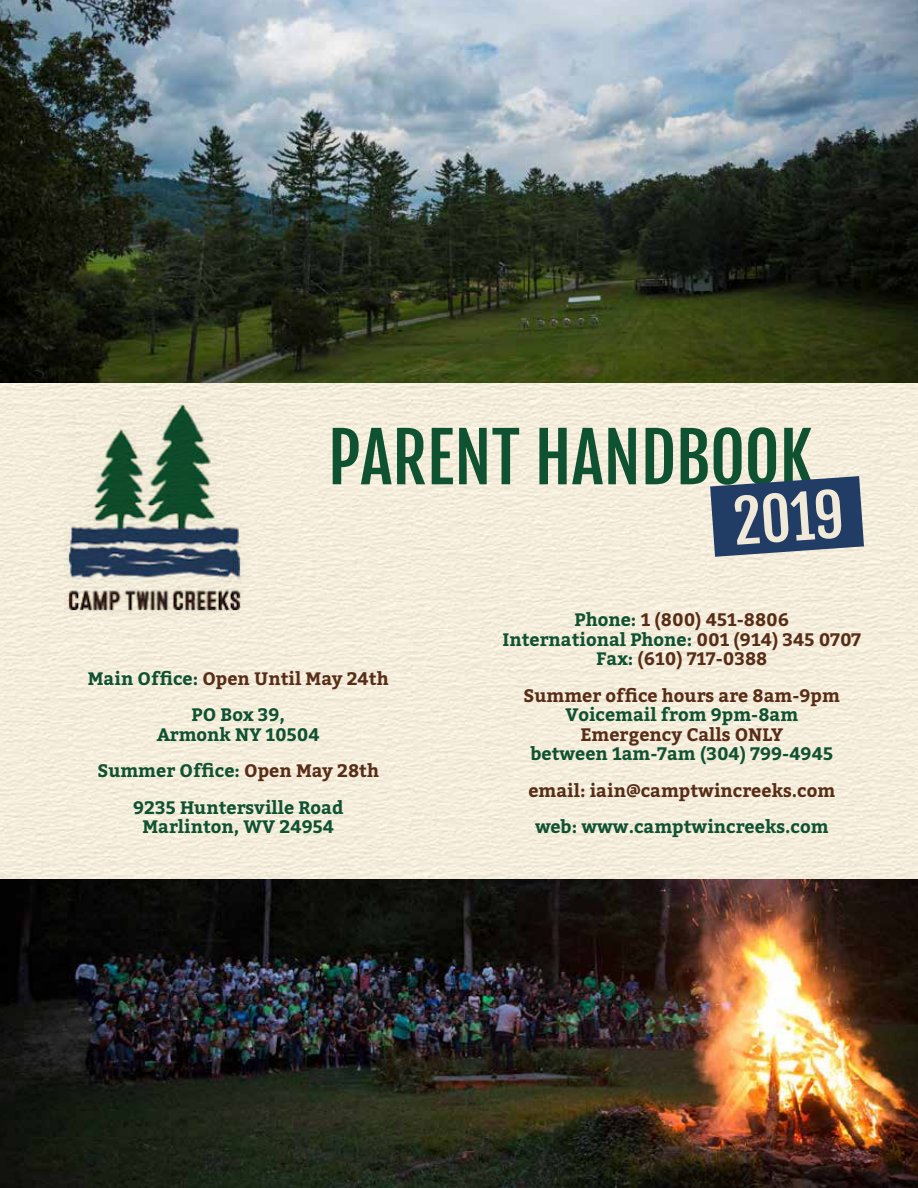
<style>
.page{position:relative;width:918px;height:1188px;background:#fff}
.page>*{position:absolute;margin:0;border:0;box-sizing:border-box;transform-origin:0 0}
.t1{font:67.65px "Fjalla One";color:#0f5232}
.t2{font:58.35px "Fjalla One";color:#f1ead8}
.t3{font:700 18px/36.5px "Bitter";color:#0f5232;text-align:center}
.t4{font:700 18px/19.5px "Bitter";color:#582d18;text-align:center}
.s1{color:#582d18}
.s2{color:#0f5232}
</style>
<div class="page">
<img style="left:0;top:382px;width:918px;height:498px">
<img style="left:0;top:0;width:918px;height:382px">
<img style="left:0;top:880px;width:918px;height:308px">
<img style="left:64px;top:400px;width:181px;height:214px">
<svg style="left:710px;top:476px;width:154px;height:81px;background:#425877"></svg>
<h1 class="t1" style="left:328px;top:416px;width:486px">PARENT HANDBOOK</h1>
<p class="t3" style="left:88px;top:660px;width:303px">Main Office: <span class="s1">Open Until May 24th<br></span>PO Box 39,</p>
<p class="t3" style="left:98px;top:716px;width:283px">Armonk NY 10504<br>Summer Office: <span class="s1">Open May 28th<br></span>9235 Huntersville Road</p>
<p class="t3" style="left:142px;top:808px;width:193px">Marlinton, WV 24954</p>
<h2 class="t2" style="left:730px;top:486px;width:113px;rotate:-4deg">2019</h2>
<p class="t4" style="left:502px;top:610px;width:360px"><span class="s2">Phone:</span> 1 (800) 451-8806<br><span class="s2">International Phone:</span> 001 (914) 345 0707<br><span class="s2">Fax:</span> (610) 717-0388</p>
<p class="t4" style="left:524px;top:685px;width:318px">Summer office hours are 8am-9pm</p>
<p class="t3" style="left:565px;top:696px;width:234px">Voicemail from 9pm-8am</p>
<p class="t4" style="left:580px;top:724px;width:204px">Emergency Calls ONLY</p>
<p class="t3" style="left:530px;top:735px;width:304px">between 1am-7am (304) 799-4945</p>
<p class="t4" style="left:528px;top:780px;width:308px">email: iain@camptwincreeks.com</p>
<p class="t3" style="left:535px;top:808px;width:295px">web: www.camptwincreeks.com</p>
</div>
